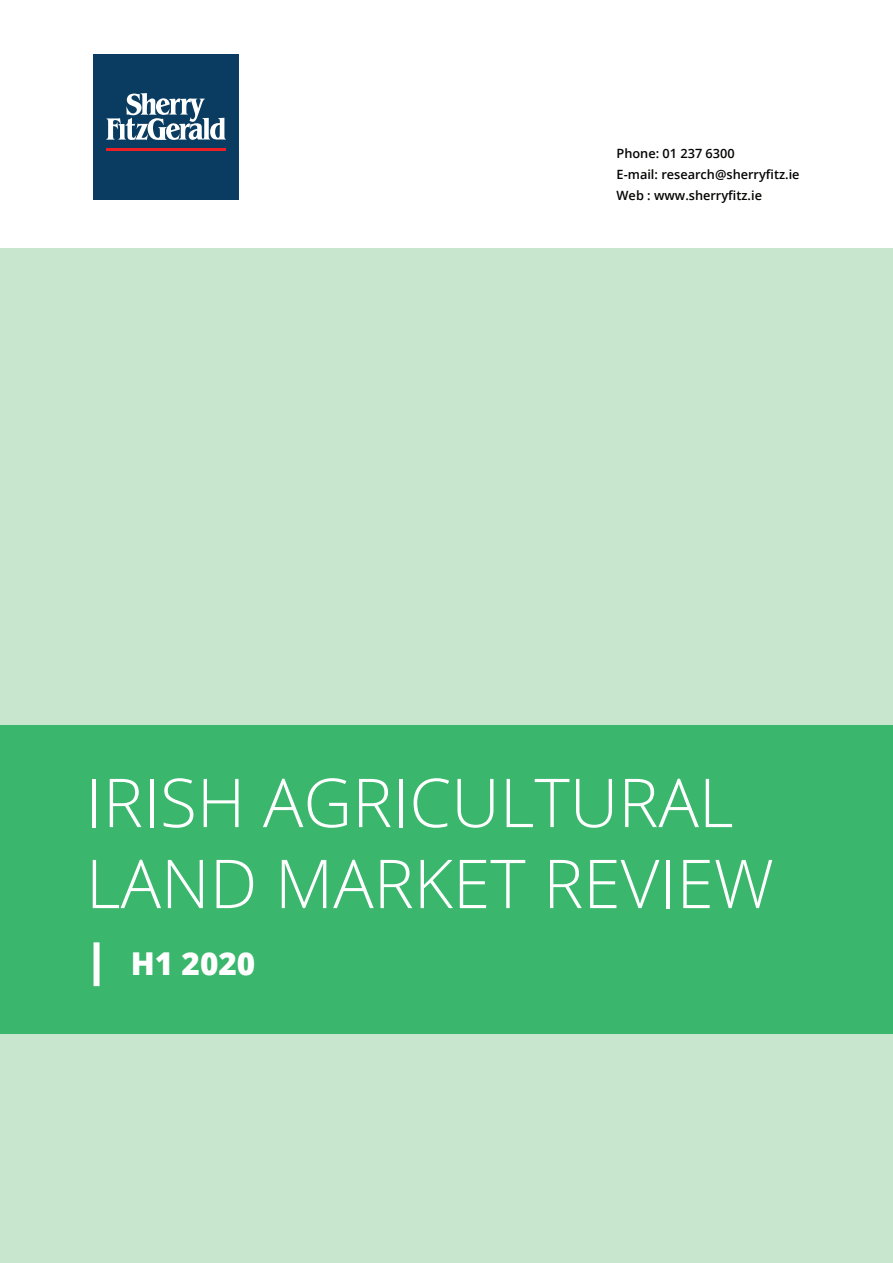
<style>
.page{position:relative;width:893px;height:1263px;background:#fff}
.page>*{position:absolute;margin:0;border:0;box-sizing:border-box;transform-origin:0 0}
.t1{font:300 67.5px/81px "Open Sans";color:#fff}
.t2{font:800 31.5px "Open Sans";color:#fff}
.t3{font:600 12.75px/21px "Open Sans";color:#040503}
</style>
<div class="page">
<div style="left:0;top:1034px;width:525px;height:229px;background:#c8e5cd"></div>
<div style="left:525px;top:1034px;width:368px;height:229px;background:#c8e5cd"></div>
<div style="left:0;top:725px;width:893px;height:309px;background:#3ab76c"></div>
<div style="left:94px;top:942px;width:6px;height:44px;background:#fff"></div>
<div style="left:93px;top:54px;width:146px;height:146px;background:#093c60"></div>
<svg style="left:106px;top:93px;width:120px;height:47px"></svg>
<hr style="left:106px;top:148px;width:120px;height:3px;background:#ed1f26">
<p class="t3" style="left:617px;top:143px;width:185px">Phone: 01 237 6300<br>E-mail: research@sherryfitz.ie<br>Web : www.sherryfitz.ie</p>
<h1 class="t1" style="left:86px;top:760px;width:690px">IRISH AGRICULTURAL<br>LAND MARKET REVIEW</h1>
<h2 class="t2" style="left:131px;top:939px;width:126px">H1 2020</h2>
</div>
